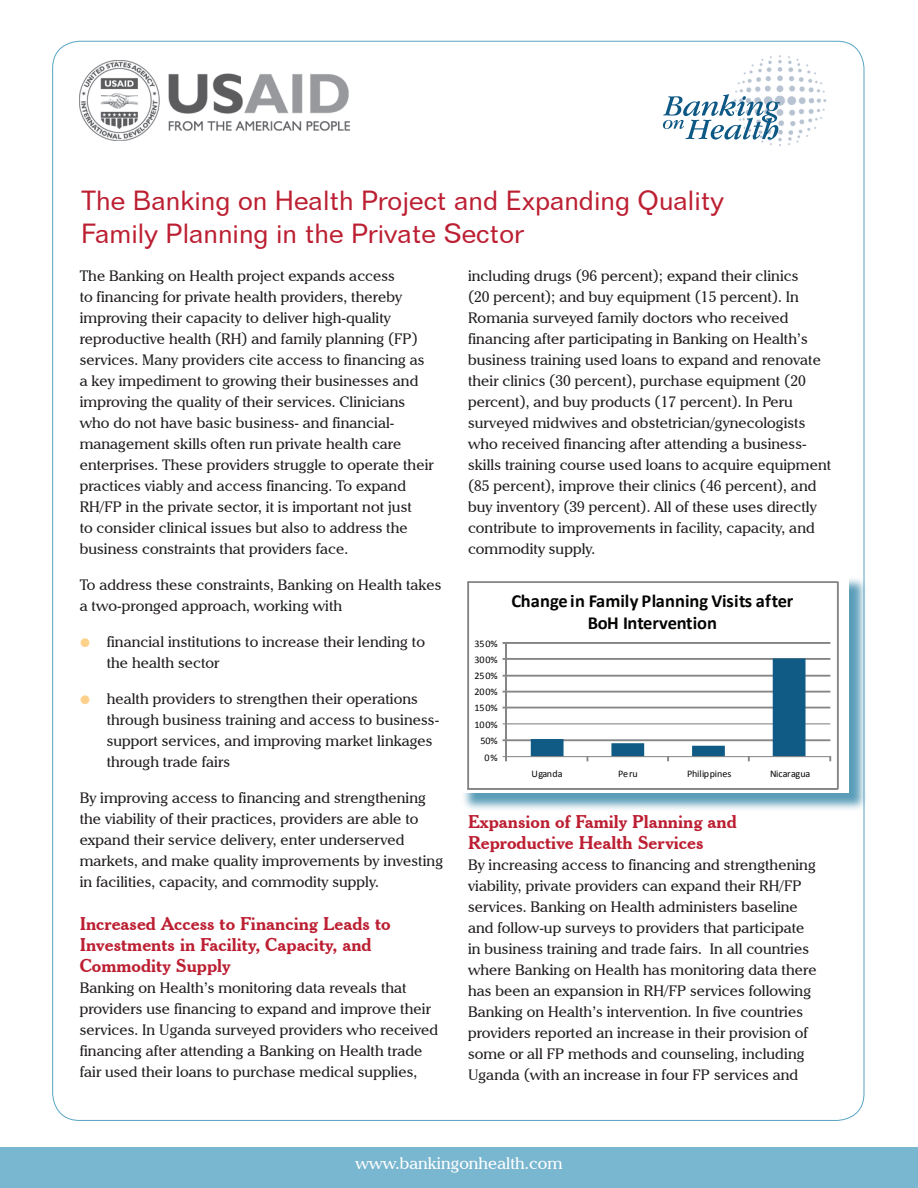
<style>
.page{position:relative;width:918px;height:1188px;background:#fff}
.page>*{position:absolute;margin:0;border:0;box-sizing:border-box;transform-origin:0 0}
.t1{font:27px/33px "Folio BT";color:#bc1f32}
.t2{font:700 18.45px/21.8px "Calibri";letter-spacing:.005em;color:#040503;text-align:center}
.t3{font:700 18px/21px "Cheltenham BT";color:#bc1f32}
.t4{font:16.5px "Cheltenham IT Cby BT";color:#fff}
.t5{font:15px/21px "Cheltenham IT Cby BT";color:#231f20}
.t6{font:10.05px "Calibri";letter-spacing:-.005em;color:#040503}
</style>
<div class="page">
<div style="left:0;top:1148px;width:918px;height:40px;background:#79b6cf"></div>
<img style="left:80px;top:60px;width:270px;height:80px">
<img style="left:685px;top:55px;width:142px;height:91px">
<img style="left:663px;top:94px;width:83px;height:22px">
<img style="left:686px;top:118px;width:92px;height:22px">
<img style="left:663px;top:120px;width:21px;height:9px">
<div style="left:461px;top:576px;width:407px;height:235px;background:#006893;opacity:.65"></div>
<div style="left:459px;top:574px;width:390px;height:219px;background:#fff"></div>
<svg style="left:467px;top:581px;width:372px;height:209px"></svg>
<h1 class="t1" style="left:81px;top:183px;width:645px">The Banking on Health Project and Expanding Quality<br>Family Planning in the Private Sector</h1>
<p class="t5" style="left:468px;top:265px;width:365px">including drugs (96 percent); expand their clinics<br>(20 percent); and buy equipment (15 percent). In Romania surveyed family doctors who received financing after participating in Banking on Health’s business training used loans to expand and renovate their clinics (30 percent), purchase equipment (20 percent), and buy products (17 percent). In Peru surveyed midwives and obstetrician/gynecologists who received financing after attending a business&shy;skills training course used loans to acquire equipment (85 percent), improve their clinics (46 percent), and buy inventory (39 percent). All of these uses directly contribute to improvements in facility, capacity, and commodity supply.</p>
<p class="t5" style="left:80px;top:265px;width:356px">The Banking on Health project expands access<br>to financing for private health providers, thereby improving their capacity to deliver high-quality reproductive health (RH) and family planning (FP) services. Many providers cite access to financing as a key impediment to growing their businesses and improving the quality of their services. Clinicians who do not have basic business- and financial&shy;management skills often run private health care enterprises. These providers struggle to operate their practices viably and access financing. To expand RH/FP in the private sector, it is important not just<br>to consider clinical issues but also to address the business constraints that providers face.</p>
<p class="t5" style="left:80px;top:574px;width:363px">To address these constraints, Banking on Health takes a two-pronged approach, working with</p>
<p class="t5" style="left:107px;top:631px;width:320px">financial institutions to increase their lending to the health sector</p>
<p class="t5" style="left:107px;top:688px;width:334px">health providers to strengthen their operations through business training and access to business&shy;support services, and improving market linkages through trade fairs</p>
<p class="t5" style="left:80px;top:787px;width:365px">By improving access to financing and strengthening the viability of their practices, providers are able to expand their service delivery, enter underserved markets, and make quality improvements by investing in facilities, capacity, and commodity supply.</p>
<p class="t3" style="left:80px;top:913px;width:313px">Increased Access to Financing Leads to<br>Investments in Facility, Capacity, and<br>Commodity Supply</p>
<p class="t5" style="left:80px;top:977px;width:360px">Banking on Health’s monitoring data reveals that providers use financing to expand and improve their services. In Uganda surveyed providers who received financing after attending a Banking on Health trade fair used their loans to purchase medical supplies,</p>
<p class="t2" style="left:511px;top:589px;width:284px">Change in Family Planning Visits after<br>BoH Intervention</p>
<p class="t6" style="left:474px;top:637px;width:25px">350%</p>
<p class="t6" style="left:474px;top:653px;width:25px">300%</p>
<p class="t6" style="left:474px;top:670px;width:25px">250%</p>
<p class="t6" style="left:474px;top:686px;width:25px">200%</p>
<p class="t6" style="left:474px;top:702px;width:25px">150%</p>
<p class="t6" style="left:474px;top:719px;width:25px">100%</p>
<p class="t6" style="left:480px;top:734px;width:19px">50%</p>
<p class="t6" style="left:485px;top:751px;width:15px">0%</p>
<p class="t6" style="left:532px;top:767px;width:32px">Uganda</p>
<p class="t6" style="left:618px;top:767px;width:21px">Peru</p>
<p class="t6" style="left:687px;top:767px;width:46px">Philippines</p>
<p class="t6" style="left:770px;top:767px;width:42px">Nicaragua</p>
<p class="t3" style="left:468px;top:811px;width:270px">Expansion of Family Planning and<br>Reproductive Health Services</p>
<p class="t5" style="left:468px;top:854px;width:350px">By increasing access to financing and strengthening viability, private providers can expand their RH/FP services. Banking on Health administers baseline and follow-up surveys to providers that participate in business training and trade fairs. In all countries where Banking on Health has monitoring data there has been an expansion in RH/FP services following Banking on Health’s intervention. In five countries providers reported an increase in their provision of some or all FP methods and counseling, including Uganda (with an increase in four FP services and</p>
<p class="t4" style="left:355px;top:1153px;width:209px">www.bankingonhealth.com</p>
</div>
